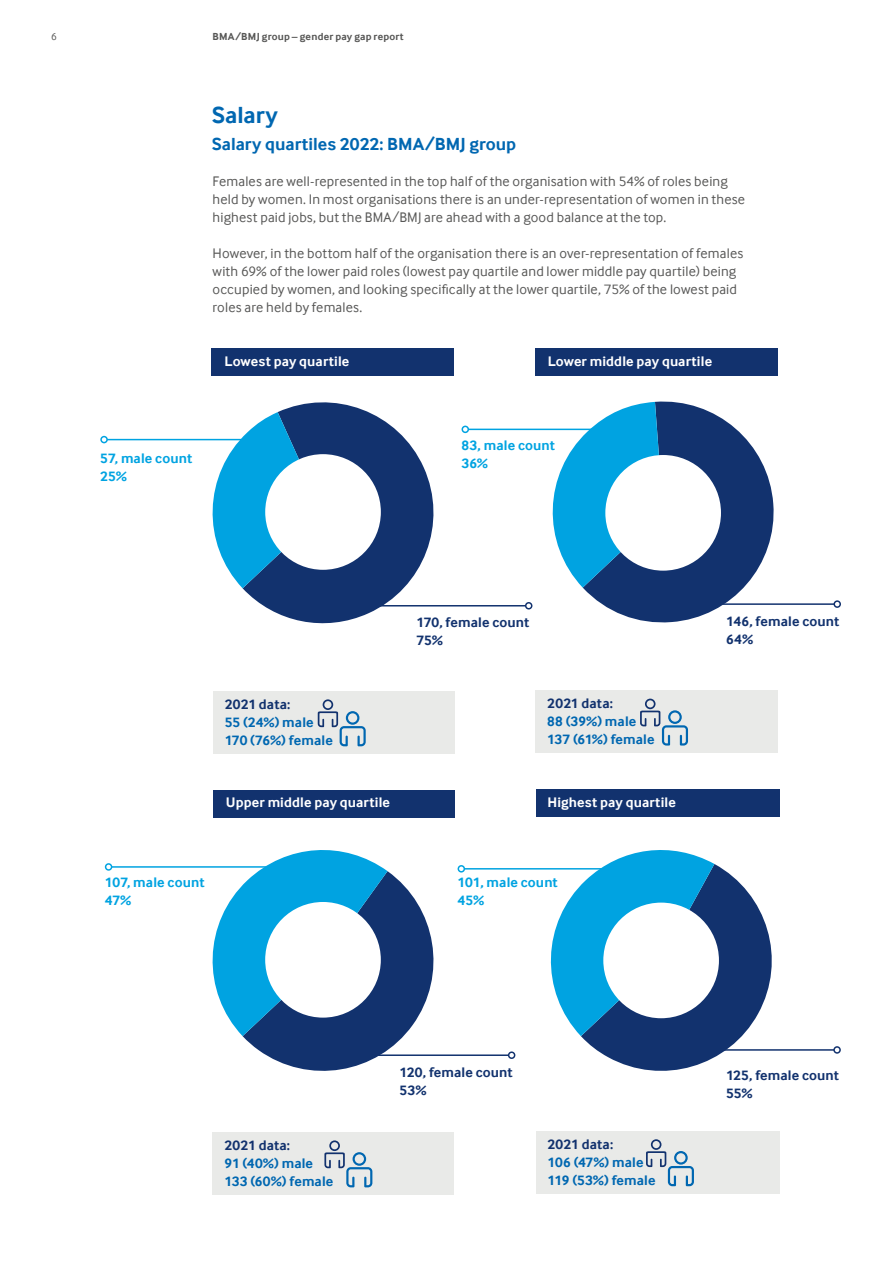
<style>
.page{position:relative;width:893px;height:1263px;background:#fff}
.page>*{position:absolute;margin:0;border:0;box-sizing:border-box;transform-origin:0 0}
.t1{font:700 24px "Inter Face";letter-spacing:-.005em;color:#0067b1}
.t2{font:700 18px "Inter Face";color:#0067b1}
.t3{font:14.25px/18px "Inter Face";letter-spacing:.01em;color:#575756}
.t4{font:700 14.25px/18px "Inter Face";letter-spacing:.01em;color:#12326e}
.t5{font:700 14.25px/18px "Inter Face";letter-spacing:.01em;color:#0067b1}
.t6{font:700 14.25px "Inter Face";letter-spacing:.01em;color:#fff}
.t7{font:700 14.25px/18px "Inter Face";letter-spacing:.005em;color:#00a3e1}
.t8{font:700 10.5px "Inter Face";letter-spacing:.02em;color:#575756}
.t9{font:10.5px "Inter Face";color:#575756}
</style>
<div class="page">
<hr style="left:464px;top:868px;width:156px;height:1px;background:#00a3e1">
<div style="left:458px;top:865px;width:7px;height:7px;border:2px solid #00a3e1;border-radius:50%"></div>
<svg style="left:581px;top:864px;width:191px;height:207px;fill:#12326e"></svg>
<svg style="left:539px;top:850px;width:175px;height:186px"></svg>
<div style="left:212px;top:348px;width:242px;height:27px;background:#12326e"></div>
<hr style="left:362px;top:605px;width:164px;height:1px;background:#12326e">
<div style="left:525px;top:602px;width:7px;height:7px;border:2px solid #12326e;border-radius:50%"></div>
<hr style="left:107px;top:439px;width:153px;height:1px;background:#00a3e1">
<div style="left:100px;top:436px;width:8px;height:7px;border:2px solid #00a3e1;border-radius:50%"></div>
<div style="left:213px;top:691px;width:242px;height:62px;background:#e9eae8"></div>
<div style="left:213px;top:790px;width:242px;height:27px;background:#12326e"></div>
<hr style="left:112px;top:866px;width:166px;height:2px;background:#00a3e1">
<div style="left:105px;top:863px;width:7px;height:8px;border:2px solid #00a3e1;border-radius:50%"></div>
<hr style="left:345px;top:1054px;width:164px;height:2px;background:#12326e">
<div style="left:508px;top:1051px;width:7px;height:8px;border:2px solid #12326e;border-radius:50%"></div>
<div style="left:213px;top:1132px;width:241px;height:62px;background:#e9eae8"></div>
<div style="left:535px;top:348px;width:242px;height:27px;background:#12326e"></div>
<hr style="left:468px;top:429px;width:142px;height:1px;background:#00a3e1">
<div style="left:462px;top:426px;width:7px;height:7px;border:2px solid #00a3e1;border-radius:50%"></div>
<hr style="left:661px;top:603px;width:173px;height:2px;background:#12326e">
<div style="left:833px;top:600px;width:8px;height:8px;border:2px solid #12326e;border-radius:50%"></div>
<div style="left:536px;top:690px;width:242px;height:63px;background:#e9eae8"></div>
<div style="left:536px;top:789px;width:243px;height:27px;background:#12326e"></div>
<hr style="left:672px;top:1049px;width:162px;height:2px;background:#12326e">
<div style="left:833px;top:1046px;width:8px;height:8px;border:2px solid #12326e;border-radius:50%"></div>
<div style="left:536px;top:1131px;width:243px;height:62px;background:#e9eae8"></div>
<div style="left:603px;top:902px;width:116px;height:116px;background:#fff;border-radius:50%"></div>
<svg style="left:318px;top:699px;width:48px;height:47px"></svg>
<svg style="left:640px;top:699px;width:48px;height:46px"></svg>
<svg style="left:324px;top:1140px;width:48px;height:47px"></svg>
<svg style="left:646px;top:1139px;width:48px;height:47px"></svg>
<svg style="left:541px;top:401px;width:237px;height:222px"></svg>
<svg style="left:243px;top:402px;width:206px;height:222px;fill:#12326e"></svg>
<svg style="left:201px;top:412px;width:122px;height:176px"></svg>
<svg style="left:201px;top:850px;width:247px;height:221px"></svg>
<div style="left:265px;top:902px;width:116px;height:115px;background:#fff;border-radius:50%"></div>
<div style="left:265px;top:454px;width:116px;height:116px;background:#fff;border-radius:50%"></div>
<div style="left:605px;top:455px;width:116px;height:116px;background:#fff;border-radius:50%"></div>
<p class="t9" style="left:51px;top:31px;width:7px">6</p>
<p class="t8" style="left:213px;top:30px;width:193px">BMA/BMJ group – gender pay gap report</p>
<h1 class="t1" style="left:212px;top:101px;width:68px">Salary</h1>
<p class="t2" style="left:212px;top:134px;width:306px">Salary quartiles 2022: BMA/BMJ group</p>
<p class="t3" style="left:213px;top:172px;width:534px">Females are well-represented in the top half of the organisation with 54% of roles being held by women. In most organisations there is an under-representation of women in these highest paid jobs, but the BMA/BMJ are ahead with a good balance at the top.</p>
<p class="t3" style="left:213px;top:244px;width:532px">However, in the bottom half of the organisation there is an over-representation of females with 69% of the lower paid roles (lowest pay quartile and lower middle pay quartile) being occupied by women, and looking specifically at the lower quartile, 75% of the lowest paid roles are held by females.</p>
<p class="t6" style="left:225px;top:353px;width:126px">Lowest pay quartile</p>
<p class="t7" style="left:100px;top:449px;width:93px">57, male count<br>25%</p>
<p class="t6" style="left:548px;top:353px;width:166px">Lower middle pay quartile</p>
<p class="t7" style="left:462px;top:436px;width:95px">83, male count<br>36%</p>
<p class="t4" style="left:225px;top:695px;width:67px">2021 data:</p>
<p class="t5" style="left:225px;top:713px;width:110px">55 (24%) male<br>170 (76%) female</p>
<p class="t6" style="left:226px;top:794px;width:166px">Upper middle pay quartile</p>
<p class="t7" style="left:105px;top:874px;width:101px">107, male count<br>47%</p>
<p class="t4" style="left:417px;top:614px;width:114px">170, female count<br>75%</p>
<p class="t4" style="left:547px;top:694px;width:67px">2021 data:</p>
<p class="t5" style="left:547px;top:712px;width:109px">88 (39%) male<br>137 (61%) female</p>
<p class="t6" style="left:547px;top:794px;width:130px">Highest pay quartile</p>
<p class="t7" style="left:458px;top:874px;width:102px">101, male count<br>45%</p>
<p class="t4" style="left:726px;top:612px;width:115px">146, female count<br>64%</p>
<p class="t4" style="left:224px;top:1136px;width:67px">2021 data:</p>
<p class="t5" style="left:224px;top:1154px;width:110px">91 (40%) male<br>133 (60%) female</p>
<p class="t4" style="left:400px;top:1063px;width:115px">120, female count<br>53%</p>
<p class="t4" style="left:547px;top:1135px;width:67px">2021 data:</p>
<p class="t5" style="left:547px;top:1153px;width:110px">106 (47%) male<br>119 (53%) female</p>
<p class="t4" style="left:726px;top:1066px;width:115px">125, female count<br>55%</p>
</div>
